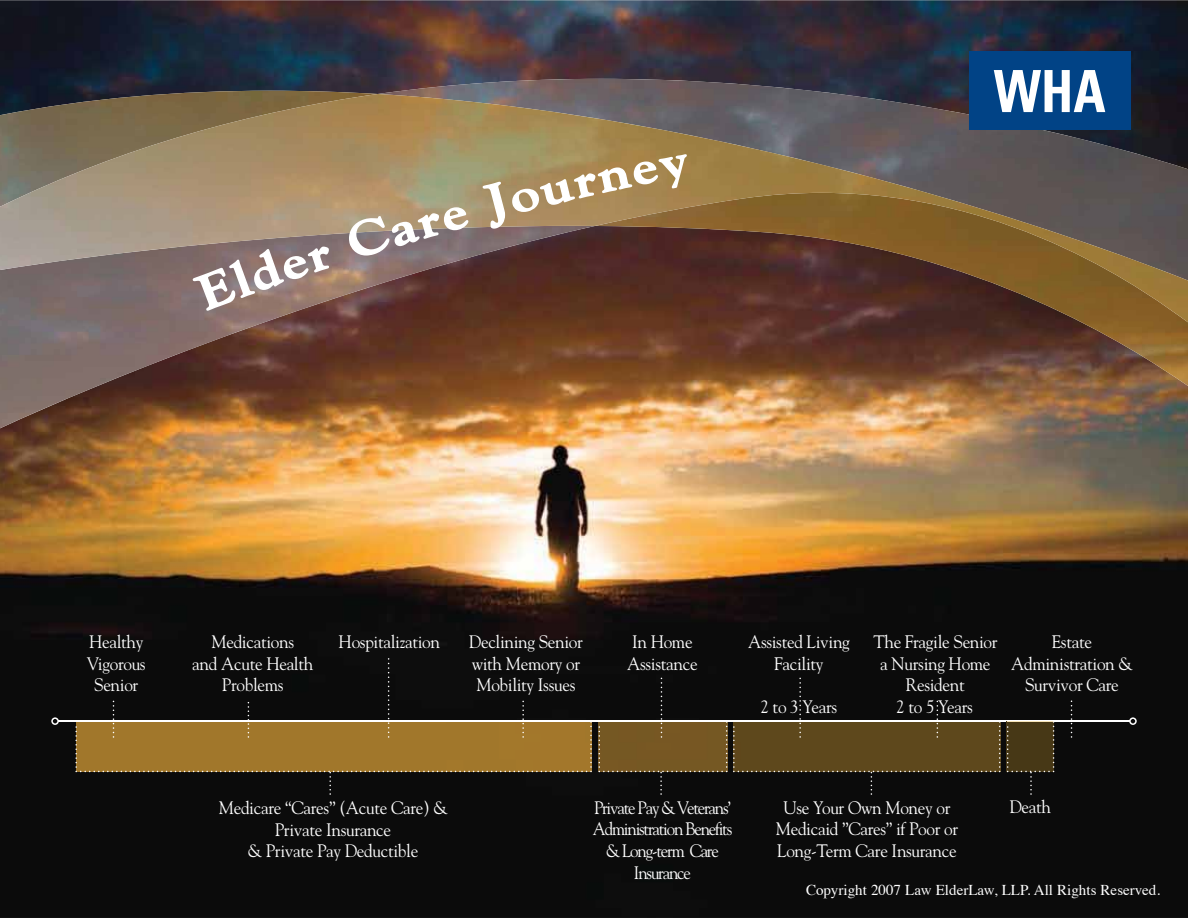
<style>
.page{position:relative;width:1188px;height:918px;background:#fff}
.page>*{position:absolute;margin:0;border:0;box-sizing:border-box;transform-origin:0 0}
.t1{font:18px/21.6px "Goudy";letter-spacing:-.02em;color:#fff;text-align:center;scale:.95 1}
.t2{font:18px/21.6px "Goudy";letter-spacing:-.07em;color:#fff;text-align:center;scale:.93 1}
.t3{font:15px "Times";color:#fff}
</style>
<div class="page">
<img style="left:0;top:0;width:1188px;height:918px">
<hr style="left:58px;top:720px;width:1072px;height:2px;background:#fff">
<svg style="left:51px;top:717px;width:8px;height:8px"></svg>
<svg style="left:1129px;top:717px;width:8px;height:8px"></svg>
<svg style="left:1071px;top:701px;width:1px;height:37px"></svg>
<svg style="left:599px;top:678px;width:128px;height:117px;background:#3e311b"></svg>
<svg style="left:75px;top:658px;width:517px;height:137px;background:#46361b"></svg>
<svg style="left:733px;top:678px;width:267px;height:117px;background:#332a17"></svg>
<img style="left:449px;top:82px;width:51px;height:4px">
<img style="left:0;top:91px;width:1188px;height:295px">
<img style="left:0;top:207px;width:195px;height:63px">
<svg style="left:1007px;top:721px;width:47px;height:74px;background:#3a2f18"></svg>
<div style="left:969px;top:51px;width:162px;height:79px;background:#014386"></div>
<svg style="left:994px;top:70px;width:111px;height:42px"></svg>
<svg style="left:193px;top:246px;width:140px;height:65px;background:#998481"></svg>
<svg style="left:345px;top:154px;width:347px;height:105px;background:#9a8366"></svg>
<p class="t1" style="left:87px;top:631px;width:63px">Healthy<br>Vigorous<br>Senior</p>
<p class="t1" style="left:192px;top:631px;width:129px">Medications<br>and Acute Health<br>Problems</p>
<p class="t1" style="left:339px;top:631px;width:108px">Hospitalization</p>
<p class="t1" style="left:469px;top:631px;width:121px;text-align:left">Declining Senior with Memory or<br>Mobility Issues</p>
<p class="t1" style="left:627px;top:631px;width:76px;text-align:left">In Home<br>Assistance</p>
<p class="t1" style="left:748px;top:631px;width:109px">Assisted Living<br>Facility</p>
<p class="t1" style="left:873px;top:631px;width:132px">The Fragile Senior a Nursing Home<br>Resident</p>
<p class="t1" style="left:1011px;top:631px;width:130px">Estate<br>Administration &amp;<br>Survivor Care</p>
<p class="t1" style="left:219px;top:797px;width:243px">Medicare “Cares” (Acute Care) &amp;<br>Private Insurance<br>&amp; Private Pay Deductible</p>
<p class="t1" style="left:760px;top:696px;width:82px">2 to 3 Years</p>
<p class="t1" style="left:896px;top:696px;width:82px">2 to 5 Years</p>
<p class="t2" style="left:593px;top:797px;width:151px">Private Pay &amp; Veterans’<br>Administration Benefits &amp; Long-term Care<br>Insurance</p>
<p class="t1" style="left:776px;top:797px;width:194px">Use Your Own Money or<br>Medicaid ”Cares” if Poor or<br>Long-Term Care Insurance</p>
<p class="t1" style="left:1009px;top:796px;width:45px">Death</p>
<p class="t3" style="left:806px;top:876px;width:356px">Copyright 2007 Law ElderLaw, LLP. All Rights Reserved.</p>
</div>
